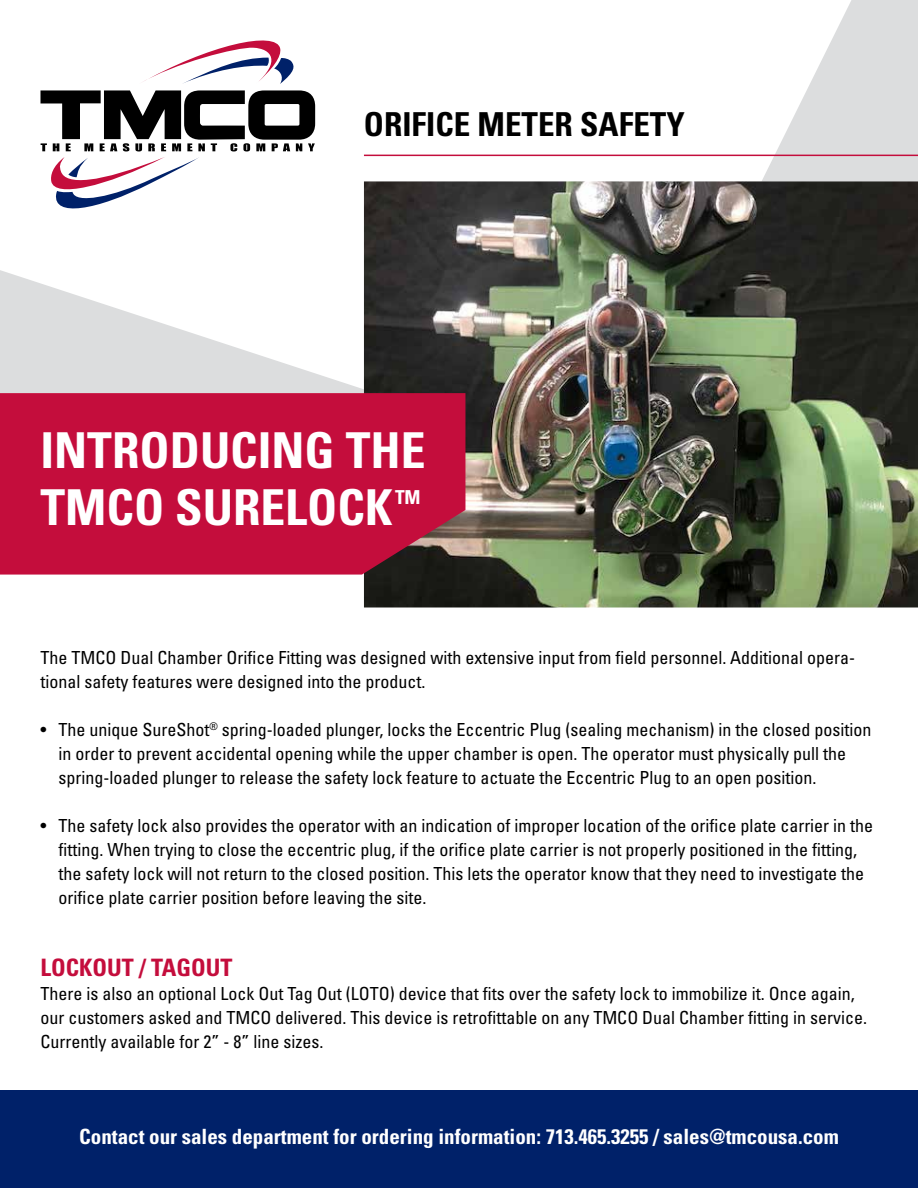
<style>
.page{position:relative;width:918px;height:1188px;background:#fff}
.page>*{position:absolute;margin:0;border:0;box-sizing:border-box;transform-origin:0 0}
.t1{font:700 condensed 49.5px/57px "Univers";color:#fff}
.t2{font:700 condensed 33px "Univers";color:#000}
.t3{font:700 condensed 24px "Univers";color:#c40d3c}
.t4{font:700 condensed 21px "Univers";color:#fff}
.t5{font:700 condensed 19.2px "Univers";color:#fff}
.t6{font:condensed 18px/24px "Univers";color:#000}
</style>
<div class="page">
<div style="left:0;top:1091px;width:918px;height:97px;background:#002169"></div>
<svg style="left:0;top:270px;width:364px;height:123px;fill:#dcddde"></svg>
<svg style="left:761px;top:0;width:157px;height:181px"></svg>
<img style="left:364px;top:181px;width:554px;height:427px">
<svg style="left:143px;top:40px;width:151px;height:44px"></svg>
<svg style="left:40px;top:90px;width:275px;height:118px"></svg>
<div style="left:0;top:393px;width:465px;height:182px;background:#c40d3c"></div>
<hr style="left:364px;top:155px;width:554px;height:1px;background:#c40d3c">
<h2 class="t2" style="left:364px;top:104px;width:322px">ORIFICE METER SAFETY</h2>
<h1 class="t1" style="left:40px;top:421px;width:387px">INTRODUCING THE<br>TMCO SURELOCK</h1>
<p class="t5" style="left:395px;top:485px;width:27px">TM</p>
<p class="t6" style="left:40px;top:645px;width:816px">The TMCO Dual Chamber Orifice Fitting was designed with extensive input from field personnel. Additional opera&shy;tional safety features were designed into the product.</p>
<p class="t6" style="left:59px;top:717px;width:814px;text-indent:-18px">• The unique SureShot<sup>®</sup> spring-loaded plunger, locks the Eccentric Plug (sealing mechanism) in the closed position in order to prevent accidental opening while the upper chamber is open. The operator must physically pull the spring-loaded plunger to release the safety lock feature to actuate the Eccentric Plug to an open position.</p>
<p class="t6" style="left:59px;top:813px;width:816px;text-indent:-18px">• The safety lock also provides the operator with an indication of improper location of the orifice plate carrier in the fitting. When trying to close the eccentric plug, if the orifice plate carrier is not properly positioned in the fitting, the safety lock will not return to the closed position. This lets the operator know that they need to investigate the orifice plate carrier position before leaving the site.</p>
<h3 class="t3" style="left:40px;top:953px;width:193px">LOCKOUT / TAGOUT</h3>
<p class="t6" style="left:40px;top:981px;width:828px">There is also an optional Lock Out Tag Out (LOTO) device that fits over the safety lock to immobilize it. Once again, our customers asked and TMCO delivered. This device is retrofittable on any TMCO Dual Chamber fitting in service.<br>Currently available for 2” - 8” line sizes.</p>
<p class="t4" style="left:79px;top:1124px;width:761px">Contact our sales department for ordering information: 713.465.3255 / sales@tmcousa.com</p>
</div>
